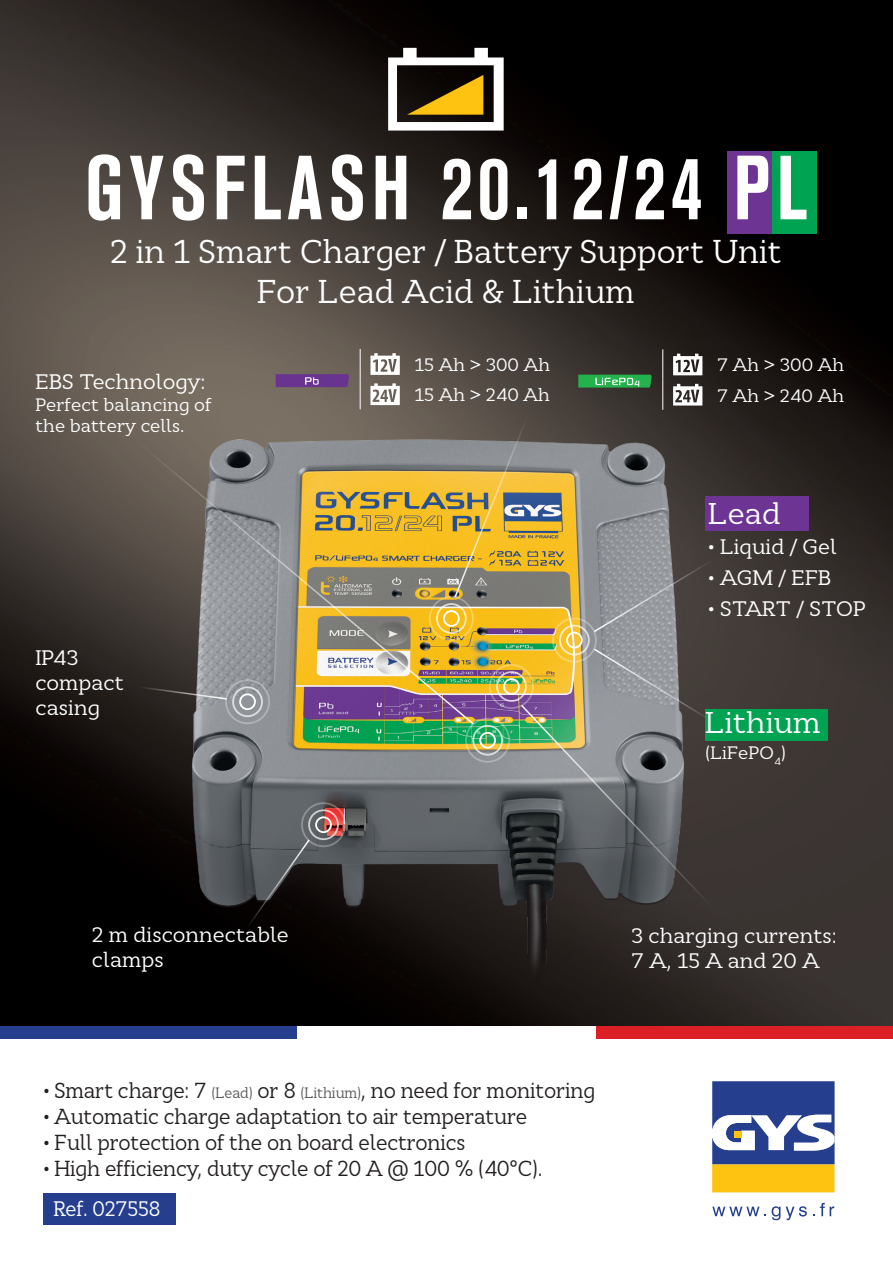
<style>
.page{position:relative;width:893px;height:1263px;background:#fff}
.page>*{position:absolute;margin:0;border:0;box-sizing:border-box;transform-origin:0 0}
.TXT-titre{font:700 condensed 90px "Akzidenz Grotesk BE";letter-spacing:.075em;color:#fff;scale:.9 1}
.TXT-exergue{font:33px "Cyntho Slab Pro";color:#fff;scale:.96 1}
.TXT-exergue-2{font:30px "Cyntho Slab Pro";color:#fff}
.t1{font:21.75px "Cyntho Slab Pro";letter-spacing:-.01em;color:#231f20;scale:.93 1}
.TXT-exergue-3{font:21px/25.2px "Cyntho Slab Pro";color:#fff}
.TXT-exergue-4{font:21px "Cyntho Slab Pro";color:#fff;scale:.93 1}
.TXT-exergue-5{font:18px/21.6px "Cyntho Slab Pro";color:#fff}
.s1{font-size:15px;color:#57585a}
</style>
<div class="page">
<div style="left:43px;top:1193px;width:133px;height:31px;background:#253f8e"></div>
<img style="left:0;top:0;width:893px;height:1026px">
<img style="left:166px;top:416px;width:542px;height:577px">
<svg style="left:388px;top:48px;width:116px;height:83px"></svg>
<svg style="left:453px;top:415px;width:76px;height:184px"></svg>
<svg style="left:592px;top:558px;width:122px;height:76px"></svg>
<div style="left:552px;top:618px;width:45px;height:44px;border:2px solid #fff;border-radius:50%"></div>
<div style="left:559px;top:625px;width:31px;height:30px;border:2px solid #fff;border-radius:50%"></div>
<div style="left:566px;top:632px;width:17px;height:16px;border:2px solid #fff;border-radius:50%"></div>
<div style="left:712px;top:1164px;width:122px;height:28px;background:#fec210"></div>
<svg style="left:712px;top:1081px;width:123px;height:83px"></svg>
<svg style="left:712px;top:1206px;width:54px;height:10px"></svg>
<svg style="left:772px;top:1206px;width:8px;height:14px"></svg>
<svg style="left:786px;top:1206px;width:21px;height:14px"></svg>
<svg style="left:813px;top:1203px;width:21px;height:13px"></svg>
<div style="left:465px;top:718px;width:45px;height:45px;border:2px solid #fff;border-radius:50%"></div>
<div style="left:472px;top:725px;width:31px;height:31px;border:2px solid #fff;border-radius:50%"></div>
<div style="left:479px;top:732px;width:17px;height:17px;border:2px solid #fff;border-radius:50%"></div>
<svg style="left:137px;top:441px;width:338px;height:285px"></svg>
<div style="left:727px;top:151px;width:45px;height:83px;background:#6e3493"></div>
<div style="left:705px;top:497px;width:103px;height:34px;background:#6e3493"></div>
<div style="left:225px;top:679px;width:45px;height:45px;border:2px solid #fff;border-radius:50%"></div>
<div style="left:232px;top:686px;width:31px;height:31px;border:2px solid #fff;border-radius:50%"></div>
<div style="left:239px;top:693px;width:17px;height:17px;border:2px solid #fff;border-radius:50%"></div>
<svg style="left:137px;top:685px;width:92px;height:16px"></svg>
<div style="left:489px;top:664px;width:45px;height:45px;border:2px solid #fff;border-radius:50%"></div>
<div style="left:496px;top:671px;width:31px;height:31px;border:2px solid #fff;border-radius:50%"></div>
<div style="left:503px;top:678px;width:17px;height:17px;border:2px solid #fff;border-radius:50%"></div>
<svg style="left:520px;top:647px;width:198px;height:262px"></svg>
<div style="left:301px;top:802px;width:45px;height:45px;border:2px solid #fff;border-radius:50%"></div>
<div style="left:308px;top:809px;width:31px;height:31px;border:2px solid #fff;border-radius:50%"></div>
<div style="left:315px;top:816px;width:17px;height:17px;border:2px solid #fff;border-radius:50%"></div>
<svg style="left:245px;top:838px;width:66px;height:92px"></svg>
<div style="left:772px;top:151px;width:45px;height:83px;background:#00a351"></div>
<div style="left:705px;top:709px;width:122px;height:31px;background:#00a351"></div>
<div style="left:0;top:1026px;width:297px;height:13px;background:#253f8e"></div>
<div style="left:596px;top:1026px;width:297px;height:13px;background:#db1f25"></div>
<hr style="left:360px;top:349px;width:1px;height:30px;background:#fff">
<hr style="left:360px;top:379px;width:1px;height:30px;background:#fff">
<svg style="left:276px;top:374px;width:73px;height:13px"></svg>
<svg style="left:370px;top:353px;width:30px;height:22px"></svg>
<svg style="left:370px;top:383px;width:30px;height:22px"></svg>
<hr style="left:662px;top:349px;width:1px;height:31px;background:#fff">
<hr style="left:662px;top:380px;width:1px;height:30px;background:#fff">
<svg style="left:578px;top:375px;width:74px;height:13px"></svg>
<svg style="left:673px;top:354px;width:29px;height:21px"></svg>
<svg style="left:673px;top:384px;width:29px;height:21px"></svg>
<p class="TXT-titre" style="left:85px;top:137px;width:803px">GYSFLASH 20.12/24 PL</p>
<p class="TXT-exergue" style="left:110px;top:231px;width:701px">2 in 1 Smart Charger / Battery Support Unit</p>
<p class="TXT-exergue" style="left:257px;top:271px;width:395px">For Lead Acid &amp; Lithium</p>
<p class="TXT-exergue-3" style="left:35px;top:369px;width:171px">EBS Technology:</p>
<p class="TXT-exergue-5" style="left:35px;top:393px;width:178px">Perfect balancing of the battery cells.</p>
<p class="TXT-exergue-3" style="left:35px;top:645px;width:90px">IP43 compact casing</p>
<p class="TXT-exergue-5" style="left:414px;top:354px;width:137px">15 Ah &gt; 300 Ah</p>
<p class="TXT-exergue-5" style="left:414px;top:384px;width:137px">15 Ah &gt; 240 Ah</p>
<p class="TXT-exergue-5" style="left:717px;top:354px;width:129px">7 Ah &gt; 300 Ah</p>
<p class="TXT-exergue-5" style="left:717px;top:384px;width:129px">7 Ah &gt; 240 Ah</p>
<p class="TXT-exergue-2" style="left:708px;top:494px;width:74px">Lead</p>
<p class="TXT-exergue-3" style="left:708px;top:534px;width:130px">• Liquid / Gel</p>
<p class="TXT-exergue-3" style="left:708px;top:565px;width:125px">• AGM / EFB</p>
<p class="TXT-exergue-3" style="left:708px;top:596px;width:159px">• START / STOP</p>
<p class="TXT-exergue-2" style="left:705px;top:704px;width:117px">Lithium</p>
<p class="TXT-exergue-5" style="left:705px;top:742px;width:82px">(LiFePO<sub>4</sub>)</p>
<p class="TXT-exergue-3" style="left:92px;top:922px;width:198px">2 m disconnectable clamps</p>
<p class="TXT-exergue-3" style="left:631px;top:923px;width:207px">3 charging currents:<br>7 A, 15 A and 20 A</p>
<p class="t1" style="left:43px;top:1076px;width:595px">• Smart charge: 7 <span class="s1">(Lead)</span> or 8 <span class="s1">(Lithium)</span>, no need for monitoring</p>
<p class="t1" style="left:43px;top:1103px;width:522px">• Automatic charge adaptation to air temperature</p>
<p class="t1" style="left:43px;top:1129px;width:455px">• Full protection of the on board electronics</p>
<p class="t1" style="left:43px;top:1155px;width:538px">• High efficiency, duty cycle of 20 A @ 100 % (40°C).</p>
<p class="TXT-exergue-4" style="left:53px;top:1195px;width:117px">Ref. 027558</p>
</div>
